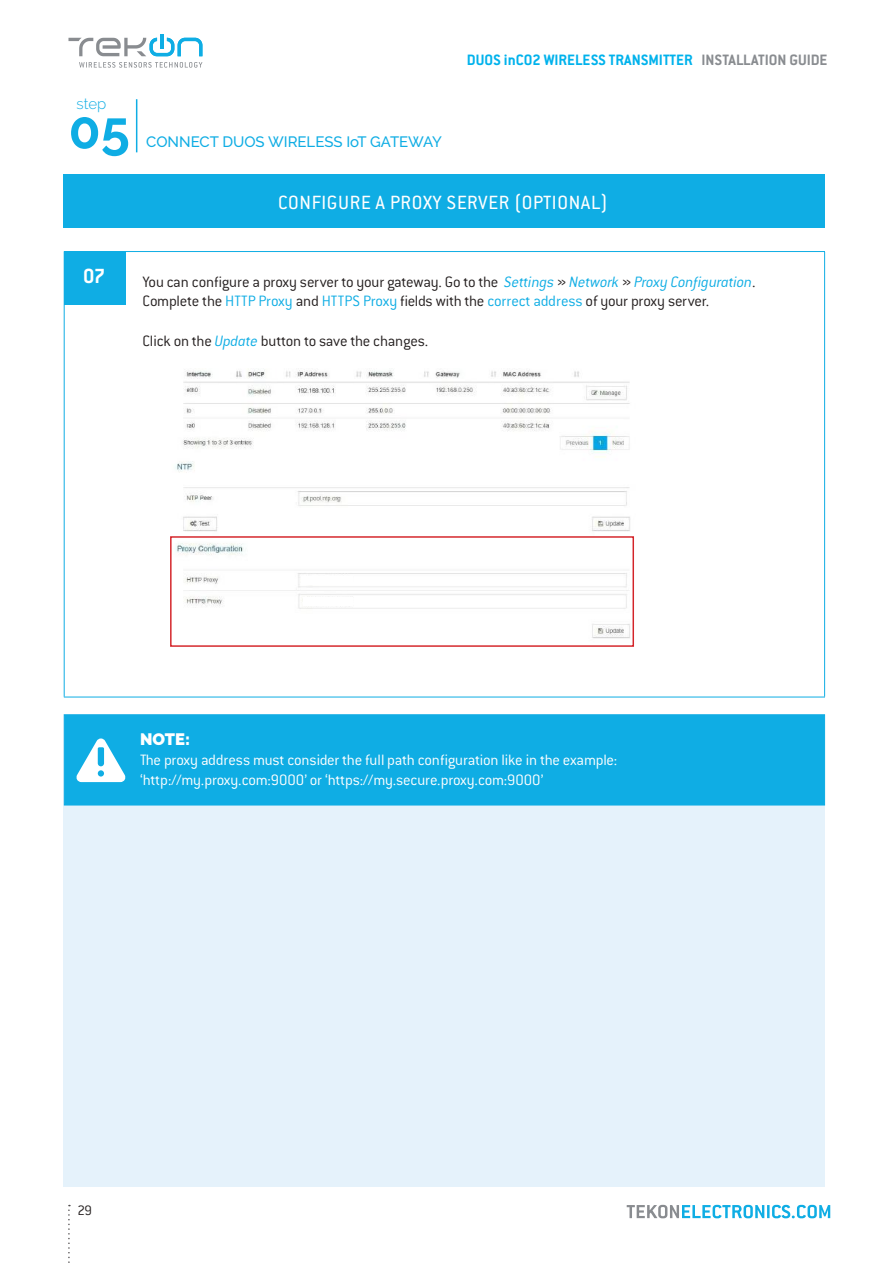
<style>
.page{position:relative;width:893px;height:1263px;background:#fff}
.page>*{position:absolute;margin:0;border:0;box-sizing:border-box;transform-origin:0 0}
.t1{font:700 52.5px "Raleway";color:#0fade4}
.t2{font:700 22.5px "Conduit ITC Pro";color:#fff}
.t3{font:21px "Conduit ITC Pro";letter-spacing:.03em;color:#fff}
.t4{font:300 16.5px/19.8px "Conduit ITC Pro";letter-spacing:-.015em;color:#241f1f}
.t5{font:300 16.5px/19.8px "Conduit ITC Pro";letter-spacing:-.015em;color:#fff}
.t6{font:700 16.5px "Conduit ITC Pro";color:#00b2ec}
.t7{font:900 16.5px "Raleway";color:#fff}
.t8{font:500 15px "Raleway";color:#0fade4}
.t9{font:300 15px "Raleway";color:#0fade4}
.t10{font:300 15px "Conduit ITC Pro";color:#241f1f}
.s1{color:#898c90}
.s2{font-style:italic;color:#0fade4}
.s3{color:#0fade4}
</style>
<div class="page">
<hr style="left:136px;top:99px;width:1px;height:53px;background:#0fade4">
<svg style="left:627px;top:1205px;width:203px;height:13px"></svg>
<svg style="left:68px;top:1205px;width:2px;height:58px"></svg>
<svg style="left:68px;top:34px;width:134px;height:22px"></svg>
<svg style="left:79px;top:62px;width:123px;height:6px"></svg>
<div style="left:64px;top:174px;width:761px;height:53px;background:#0fade4"></div>
<hr style="left:64px;top:251px;width:761px;height:1px;background:#0fade4">
<hr style="left:64px;top:252px;width:1px;height:445px;background:#0fade4">
<hr style="left:824px;top:252px;width:1px;height:445px;background:#0fade4">
<hr style="left:64px;top:697px;width:761px;height:1px;background:#0fade4">
<div style="left:64px;top:252px;width:62px;height:53px;background:#0fade4"></div>
<img style="left:175px;top:370px;width:455px;height:269px">
<div style="left:170px;top:536px;width:464px;height:111px;border:1px solid #d42429"></div>
<div style="left:64px;top:714px;width:761px;height:472px;background:#e5f2fb"></div>
<div style="left:301px;top:576px;width:51px;height:8px;background:#fff"></div>
<div style="left:303px;top:597px;width:49px;height:9px;background:#fff"></div>
<div style="left:64px;top:714px;width:761px;height:91px;background:#0fade4;border:1px solid #0fade4"></div>
<svg style="left:76px;top:738px;width:49px;height:44px"></svg>
<p class="t9" style="left:77px;top:95px;width:31px">step</p>
<h1 class="t1" style="left:68px;top:100px;width:63px">05</h1>
<p class="t6" style="left:467px;top:51px;width:362px">DUOS inCO2 WIRELESS TRANSMITTER <span class="s1">INSTALLATION GUIDE</span></p>
<p class="t8" style="left:146px;top:133px;width:297px">CONNECT DUOS WIRELESS IoT GATEWAY</p>
<p class="t3" style="left:278px;top:191px;width:331px">CONFIGURE A PROXY SERVER (OPTIONAL)</p>
<h2 class="t2" style="left:83px;top:263px;width:24px">07</h2>
<p class="t4" style="left:142px;top:272px;width:615px">You can configure a proxy server to your gateway. Go to the <span class="s2">Settings</span> » <span class="s2">Network</span> » <span class="s2">Proxy Configuration</span>.<br>Complete the <span class="s3">HTTP Proxy</span> and <span class="s3">HTTPS Proxy</span> fields with the <span class="s3">correct address</span> of your proxy server.</p>
<p class="t4" style="left:142px;top:331px;width:287px">Click on the <span class="s2">Update</span> button to save the changes.</p>
<p class="t7" style="left:140px;top:730px;width:52px">NOTE:</p>
<p class="t5" style="left:140px;top:750px;width:479px">The proxy address must consider the full path configuration like in the example: ‘http://my.proxy.com:9000’ or ‘https://my.secure.proxy.com:9000’</p>
<p class="t10" style="left:77px;top:1202px;width:16px">29</p>
</div>
